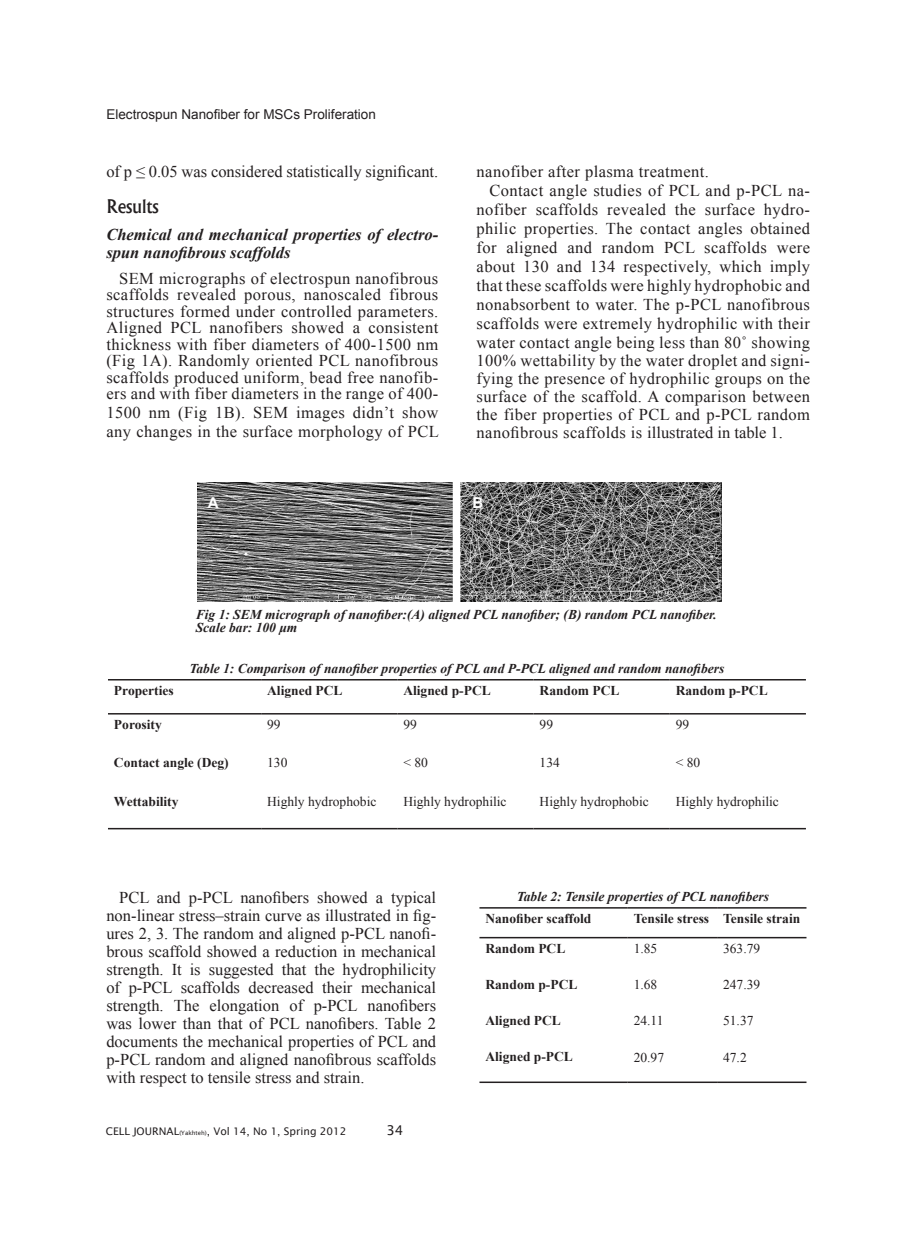
<style>
.page{position:relative;width:915px;height:1255px;background:#fff}
.page>*{position:absolute;margin:0;border:0;box-sizing:border-box;transform-origin:0 0}
.Matn{font:500 18px "Albertus";color:#231f20}
.Matn-2{font:16.5px/18.6px "Times New Roman";letter-spacing:.025em;color:#231f20;text-align:justify}
.Matn-3{font:italic 700 16.5px/18px "Times New Roman";color:#231f20}
.Matn-4{font:16.5px "Times New Roman";color:#231f20}
.Matn-5{font:700 15px "Arial";color:#fff}
.Matn-6{font:italic 700 13.5px "Times New Roman";color:#231f20}
.t1{font:700 13.5px "Times New Roman";color:#231f20}
.t2{font:13.5px "Times New Roman";color:#231f20}
.t3{font:13.5px "Arial";color:#231f20}
.t4{font:13.5px "Lucida Sans";color:#231f20}
.t5{font:10.5px "Lucida Sans";color:#231f20}
.s1{font-size:6px}
</style>
<div class="page">
<img style="left:198px;top:482px;width:523px;height:119px">
<hr style="left:669px;top:679px;width:136px;height:1px;background:#231f20">
<hr style="left:533px;top:679px;width:136px;height:1px;background:#231f20">
<hr style="left:397px;top:679px;width:136px;height:1px;background:#231f20">
<hr style="left:261px;top:679px;width:136px;height:1px;background:#231f20">
<hr style="left:108px;top:679px;width:153px;height:1px;background:#231f20">
<hr style="left:669px;top:713px;width:136px;height:1px;background:#231f20">
<hr style="left:533px;top:713px;width:136px;height:1px;background:#231f20">
<hr style="left:397px;top:713px;width:136px;height:1px;background:#231f20">
<hr style="left:261px;top:713px;width:136px;height:1px;background:#231f20">
<hr style="left:108px;top:713px;width:153px;height:1px;background:#231f20">
<hr style="left:669px;top:827px;width:136px;height:2px;background:#231f20">
<hr style="left:533px;top:827px;width:136px;height:2px;background:#231f20">
<hr style="left:397px;top:827px;width:136px;height:2px;background:#231f20">
<hr style="left:261px;top:827px;width:136px;height:2px;background:#231f20">
<hr style="left:108px;top:827px;width:153px;height:2px;background:#231f20">
<hr style="left:716px;top:907px;width:90px;height:1px;background:#231f20">
<hr style="left:627px;top:907px;width:89px;height:1px;background:#231f20">
<hr style="left:479px;top:907px;width:148px;height:1px;background:#231f20">
<hr style="left:716px;top:936px;width:90px;height:2px;background:#231f20">
<hr style="left:627px;top:936px;width:89px;height:2px;background:#231f20">
<hr style="left:479px;top:936px;width:148px;height:2px;background:#231f20">
<hr style="left:716px;top:1081px;width:90px;height:1px;background:#231f20">
<hr style="left:627px;top:1081px;width:89px;height:1px;background:#231f20">
<hr style="left:479px;top:1081px;width:148px;height:1px;background:#231f20">
<p class="t3" style="left:106px;top:106px;width:271px">Electrospun Nanofiber for MSCs Proliferation</p>
<p class="Matn-4" style="left:106px;top:161px;width:333px">of p ≤ 0.05 was considered statistically significant.</p>
<p class="Matn" style="left:106px;top:195px;width:54px">Results</p>
<p class="Matn-3" style="left:106px;top:225px;width:333px">Chemical and mechanical properties of electro&shy;spun nanofibrous scaffolds</p>
<p class="Matn-2" style="left:106px;top:269px;width:333px;line-height:16.5px;text-indent:13px">SEM micrographs of electrospun nanofibrous scaffolds revealed porous, nanoscaled fibrous structures formed under controlled parameters.<br>Aligned PCL nanofibers showed a consistent thickness with fiber diameters of 400-1500 nm (Fig 1A). Randomly oriented PCL nanofibrous scaffolds produced uniform, bead free nanofib&shy;ers and with fiber diameters in the range of 400-</p>
<p class="Matn-2" style="left:106px;top:403px;width:334px">1500 nm (Fig 1B). SEM images didn’t show any changes in the surface morphology of PCL</p>
<p class="Matn-2" style="left:476px;top:162px;width:234px">nanofiber after plasma treatment.</p>
<p class="Matn-2" style="left:476px;top:181px;width:335px;text-indent:13px">Contact angle studies of PCL and p-PCL na&shy;nofiber scaffolds revealed the surface hydro&shy;philic properties. The contact angles obtained for aligned and random PCL scaffolds were about 130 and 134 respectively, which imply that these scaffolds were highly hydrophobic and nonabsorbent to water. The p-PCL nanofibrous scaffolds were extremely hydrophilic with their water contact angle being less than 80˚ showing 100% wettability by the water droplet and signi&shy;fying the presence of hydrophilic groups on the surface of the scaffold. A comparison between the fiber properties of PCL and p-PCL random nanofibrous scaffolds is illustrated in table 1.</p>
<p class="Matn-5" style="left:207px;top:492px;width:12px">A</p>
<p class="Matn-5" style="left:472px;top:492px;width:12px">B</p>
<p class="Matn-6" style="left:196px;top:605px;width:522px">Fig 1: SEM micrograph of nanofiber:(A) aligned PCL nanofiber; (B) random PCL nanofiber.</p>
<p class="Matn-6" style="left:196px;top:618px;width:103px">Scale bar: 100 μm</p>
<p class="Matn-6" style="left:189px;top:659px;width:536px">Table 1: Comparison of nanofiber properties of PCL and P-PCL aligned and random nanofibers</p>
<p class="t1" style="left:114px;top:681px;width:61px">Properties</p>
<p class="t1" style="left:267px;top:681px;width:77px">Aligned PCL</p>
<p class="t1" style="left:403px;top:681px;width:89px">Aligned p-PCL</p>
<p class="t1" style="left:539px;top:681px;width:81px">Random PCL</p>
<p class="t1" style="left:675px;top:681px;width:93px">Random p-PCL</p>
<p class="t1" style="left:114px;top:715px;width:49px">Porosity</p>
<p class="t2" style="left:267px;top:715px;width:15px">99</p>
<p class="t2" style="left:403px;top:715px;width:15px">99</p>
<p class="t2" style="left:539px;top:715px;width:15px">99</p>
<p class="t2" style="left:675px;top:715px;width:15px">99</p>
<p class="t1" style="left:114px;top:753px;width:116px">Contact angle (Deg)</p>
<p class="t2" style="left:267px;top:753px;width:22px">130</p>
<p class="t2" style="left:403px;top:753px;width:26px">&lt; 80</p>
<p class="t2" style="left:539px;top:753px;width:22px">134</p>
<p class="t2" style="left:675px;top:753px;width:26px">&lt; 80</p>
<p class="t1" style="left:114px;top:791px;width:66px">Wettability</p>
<p class="t2" style="left:267px;top:792px;width:111px">Highly hydrophobic</p>
<p class="t2" style="left:403px;top:792px;width:105px">Highly hydrophilic</p>
<p class="t2" style="left:539px;top:792px;width:111px">Highly hydrophobic</p>
<p class="t2" style="left:675px;top:792px;width:105px">Highly hydrophilic</p>
<p class="Matn-2" style="left:106px;top:887px;width:331px;line-height:18px;text-indent:13px">PCL and p-PCL nanofibers showed a typical non-linear stress–strain curve as illustrated in fig&shy;ures 2, 3. The random and aligned p-PCL nanofi&shy;brous scaffold showed a reduction in mechanical strength. It is suggested that the hydrophilicity of p-PCL scaffolds decreased their mechanical strength. The elongation of p-PCL nanofibers was lower than that of PCL nanofibers. Table 2 documents the mechanical properties of PCL and p-PCL random and aligned nanofibrous scaffolds with respect to tensile stress and strain.</p>
<p class="Matn-6" style="left:516px;top:887px;width:254px">Table 2: Tensile properties of PCL nanofibers</p>
<p class="t1" style="left:485px;top:909px;width:107px">Nanofiber scaffold</p>
<p class="t1" style="left:633px;top:909px;width:77px">Tensile stress</p>
<p class="t1" style="left:722px;top:909px;width:79px">Tensile strain</p>
<p class="t1" style="left:485px;top:938px;width:81px">Random PCL</p>
<p class="t2" style="left:633px;top:939px;width:25px">1.85</p>
<p class="t2" style="left:722px;top:939px;width:39px">363.79</p>
<p class="t1" style="left:485px;top:975px;width:93px">Random p-PCL</p>
<p class="t2" style="left:633px;top:975px;width:25px">1.68</p>
<p class="t2" style="left:722px;top:975px;width:39px">247.39</p>
<p class="t1" style="left:485px;top:1011px;width:77px">Aligned PCL</p>
<p class="t2" style="left:633px;top:1011px;width:31px">24.11</p>
<p class="t2" style="left:722px;top:1011px;width:32px">51.37</p>
<p class="t1" style="left:485px;top:1047px;width:89px">Aligned p-PCL</p>
<p class="t2" style="left:633px;top:1047px;width:32px">20.97</p>
<p class="t2" style="left:722px;top:1047px;width:25px">47.2</p>
<p class="t5" style="left:106px;top:1125px;width:242px">CELL JOURNAL<span class="s1">(Yakhteh)</span>, Vol 14, No 1, Spring 2012</p>
<p class="t4" style="left:386px;top:1122px;width:19px">34</p>
</div>
